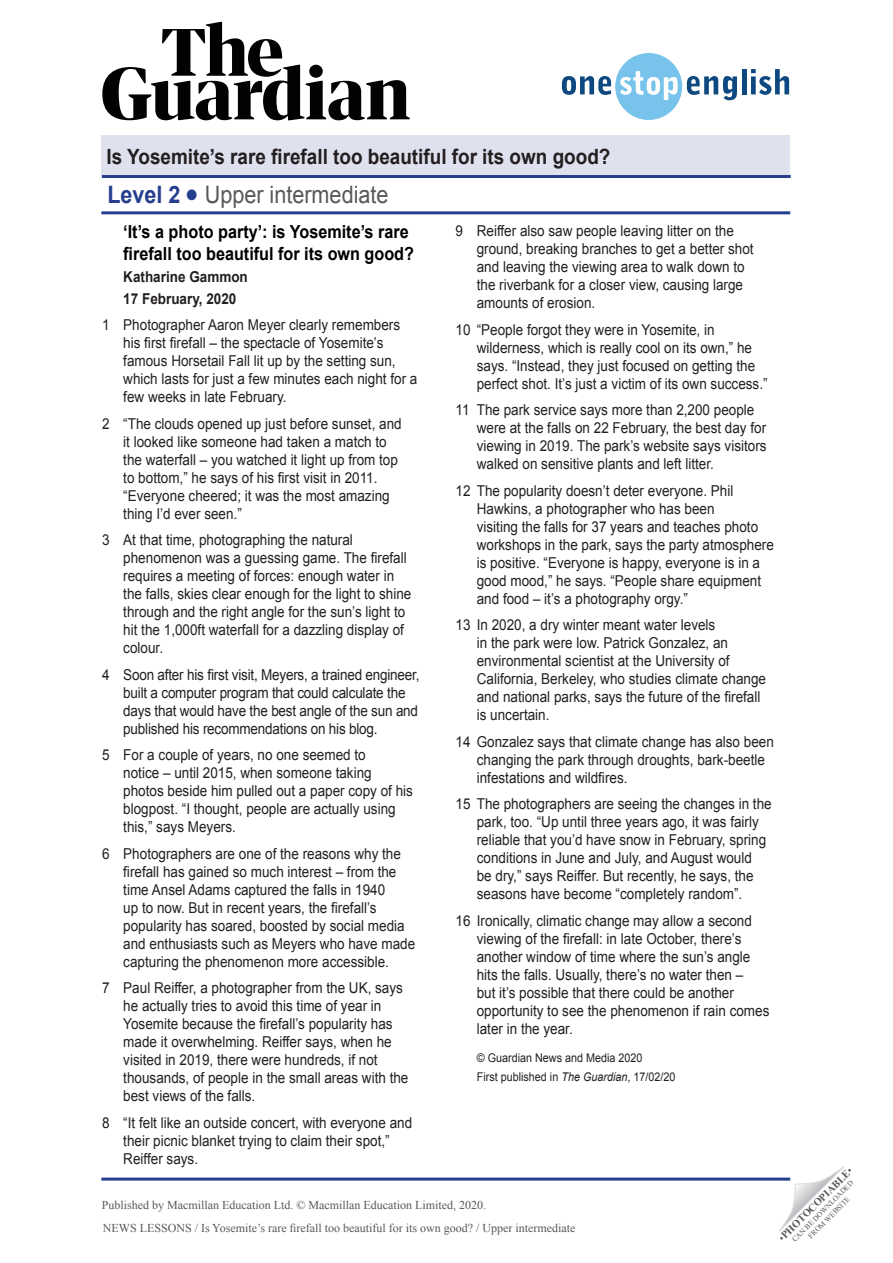
<style>
.page{position:relative;width:893px;height:1263px;background:#fff}
.page>*{position:absolute;margin:0;border:0;box-sizing:border-box;transform-origin:0 0}
.t1{font:24px "Arial";color:#57585a;scale:.9 1}
.t2{font:700 21px "Arial";color:#231f20;scale:.9 1}
.Story_text_title{font:700 18px/21.6px "Arial";color:#000;scale:.9 1}
.t3{font:15px/18px "Arial";color:#231f20;scale:.9 1}
.Story_text_title-2{font:700 15px "Arial";color:#231f20;scale:.9 1}
.t4{font:12px "Times New Roman";color:#57585a}
.Story_text_title-3{font:12px "Arial";color:#231f20;scale:.9 1}
.t5{font:700 10.5px "Times New Roman";color:#57585a}
.t6{font:7.5px/9px "Times New Roman";color:#57585a;text-align:center}
.s1{font-weight:700;color:#253f8e}
.s2{color:#253f8e}
.s3{font-style:italic}
.s4{font-weight:400}
</style>
<div class="page">
<div style="left:101px;top:135px;width:689px;height:40px;background:#e0e1ee"></div>
<svg style="left:779px;top:1167px;width:65px;height:64px"></svg>
<hr style="left:102px;top:175px;width:689px;height:3px;background:#253f8e">
<hr style="left:101px;top:211px;width:689px;height:3px;background:#253f8e">
<hr style="left:101px;top:1177px;width:689px;height:3px;background:#253f8e">
<svg style="left:562px;top:53px;width:175px;height:67px"></svg>
<hr style="left:742px;top:69px;width:4px;height:25px;background:#0e4880">
<svg style="left:751px;top:69px;width:38px;height:26px"></svg>
<svg style="left:102px;top:22px;width:308px;height:98px"></svg>
<h2 class="t2" style="left:107px;top:142px;width:561px">Is Yosemite’s rare firefall too beautiful for its own good?</h2>
<h1 class="t1" style="left:107px;top:178px;width:314px"><span class="s1">Level 2</span> <span class="s2">●</span> Upper intermediate</h1>
<p class="Story_text_title" style="left:123px;top:222px;width:325px">‘It’s a photo party’: is Yosemite’s rare firefall too beautiful for its own good?</p>
<p class="Story_text_title-2" style="left:123px;top:267px;width:140px">Katharine Gammon</p>
<p class="Story_text_title-2" style="left:123px;top:288px;width:127px">17 February, 2020</p>
<p class="t3" style="left:123px;top:316px;width:328px;text-indent:-21px">1 Photographer Aaron Meyer clearly remembers his first firefall – the spectacle of Yosemite’s famous Horsetail Fall lit up by the setting sun, which lasts for just a few minutes each night for a few weeks in late February.</p>
<p class="t3" style="left:123px;top:414px;width:311px;text-indent:-21px">2 “The clouds opened up just before sunset, and it looked like someone had taken a match to the waterfall – you watched it light up from top to bottom,” he says of his first visit in 2011. “Everyone cheered; it was the most amazing thing I’d ever seen.”</p>
<p class="t3" style="left:123px;top:531px;width:322px;text-indent:-21px">3 At that time, photographing the natural phenomenon was a guessing game. The firefall requires a meeting of forces: enough water in the falls, skies clear enough for the light to shine through and the right angle for the sun’s light to hit the 1,000ft waterfall for a dazzling display of colour.</p>
<p class="t3" style="left:123px;top:665px;width:331px;text-indent:-21px">4 Soon after his first visit, Meyers, a trained engineer, built a computer program that could calculate the days that would have the best angle of the sun and published his recommendations on his blog.</p>
<p class="t3" style="left:123px;top:746px;width:323px;text-indent:-21px">5 For a couple of years, no one seemed to<br>notice – until 2015, when someone taking photos beside him pulled out a paper copy of his blogpost. “I thought, people are actually using this,” says Meyers.</p>
<p class="t3" style="left:123px;top:844px;width:326px;text-indent:-21px">6 Photographers are one of the reasons why the firefall has gained so much interest – from the time Ansel Adams captured the falls in 1940<br>up to now. But in recent years, the firefall’s popularity has soared, boosted by social media and enthusiasts such as Meyers who have made capturing the phenomenon more accessible.</p>
<p class="t3" style="left:123px;top:979px;width:318px;text-indent:-21px">7 Paul Reiffer, a photographer from the UK, says he actually tries to avoid this time of year in Yosemite because the firefall’s popularity has made it overwhelming. Reiffer says, when he visited in 2019, there were hundreds, if not thousands, of people in the small areas with the best views of the falls.</p>
<p class="t3" style="left:123px;top:1113px;width:322px;text-indent:-21px">8 “It felt like an outside concert, with everyone and their picnic blanket trying to claim their spot,”<br>Reiffer says.</p>
<p class="t3" style="left:477px;top:222px;width:309px;text-indent:-21px">9 Reiffer also saw people leaving litter on the ground, breaking branches to get a better shot and leaving the viewing area to walk down to the riverbank for a closer view, causing large amounts of erosion.</p>
<p class="t3" style="left:477px;top:320px;width:325px;text-indent:-21px">10 “People forgot they were in Yosemite, in wilderness, which is really cool on its own,” he says. “Instead, they just focused on getting the perfect shot. It’s just a victim of its own success.”</p>
<p class="t3" style="left:477px;top:401px;width:324px;text-indent:-21px">11 The park service says more than 2,200 people were at the falls on 22 February, the best day for viewing in 2019. The park’s website says visitors walked on sensitive plants and left litter.</p>
<p class="t3" style="left:477px;top:481px;width:332px;text-indent:-21px">12 The popularity doesn’t deter everyone. Phil Hawkins, a photographer who has been<br>visiting the falls for 37 years and teaches photo workshops in the park, says the party atmosphere is positive. “Everyone is happy, everyone is in a good mood,” he says. “People share equipment and food – it’s a photography orgy.”</p>
<p class="t3" style="left:477px;top:616px;width:323px;text-indent:-21px">13 In 2020, a dry winter meant water levels<br>in the park were low. Patrick Gonzalez, an environmental scientist at the University of California, Berkeley, who studies climate change and national parks, says the future of the firefall is uncertain.</p>
<p class="t3" style="left:477px;top:732px;width:332px;text-indent:-21px">14 Gonzalez says that climate change has also been changing the park through droughts, bark-beetle infestations and wildfires.</p>
<p class="t3" style="left:477px;top:795px;width:329px;text-indent:-21px">15 The photographers are seeing the changes in the park, too. “Up until three years ago, it was fairly reliable that you’d have snow in February, spring conditions in June and July, and August would<br>be dry,” says Reiffer. But recently, he says, the seasons have become “completely random”.</p>
<p class="t3" style="left:477px;top:911px;width:327px;text-indent:-21px">16 Ironically, climatic change may allow a second viewing of the firefall: in late October, there’s another window of time where the sun’s angle hits the falls. Usually, there’s no water then –<br>but it’s possible that there could be another opportunity to see the phenomenon if rain comes later in the year.</p>
<p class="Story_text_title-3" style="left:477px;top:1050px;width:186px">© Guardian News and Media 2020</p>
<p class="Story_text_title-3" style="left:477px;top:1069px;width:222px">First published in <span class="s3">The Guardian</span>, 17/02/20</p>
<p class="t5" style="left:775px;top:1234px;width:101px;rotate:-45deg"><span class="s4">•</span>PHOTOCOPIABLE<span class="s4">•</span></p>
<p class="t6" style="left:790px;top:1237px;width:85px;rotate:-45deg">CAN BE DOWNLOADED<br>FROM WEBSITE</p>
<p class="t4" style="left:102px;top:1197px;width:386px">Published by Macmillan Education Ltd. © Macmillan Education Limited, 2020.</p>
<p class="t4" style="left:103px;top:1220px;width:474px">NEWS LESSONS / Is Yosemite’s rare firefall too beautiful for its own good? / Upper intermediate</p>
</div>
